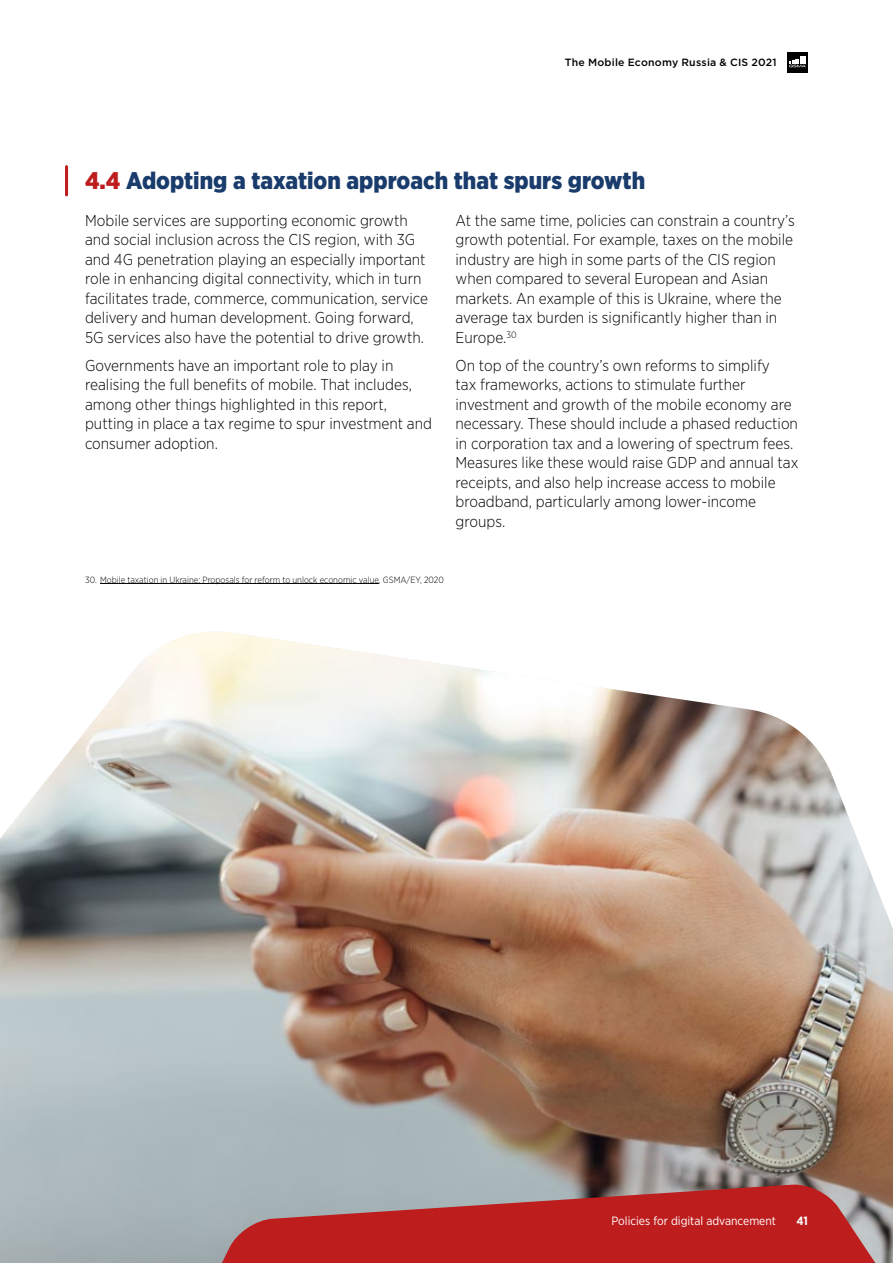
<style>
.page{position:relative;width:893px;height:1263px;background:#fff}
.page>*{position:absolute;margin:0;border:0;box-sizing:border-box;transform-origin:0 0}
.t1{font:900 24px "Gotham Narrow";color:#193c6c}
.t2{font:300 15.75px/19.5px "Gotham Narrow";color:#000}
.t3{font:12px "Gotham Narrow";color:#fff}
.t4{font:700 12px "Gotham Narrow";color:#fff}
.t5{font:500 10.5px "Gotham";letter-spacing:.02em;color:#000}
.t6{font:300 9px "Gotham Narrow";color:#000}
.s1{color:#bd1d1d}
</style>
<div class="page">
<img style="left:0;top:631px;width:893px;height:632px">
<svg style="left:216px;top:1183px;width:668px;height:80px;background:#b44545"></svg>
<div style="left:787px;top:52px;width:21px;height:21px;background:#000"></div>
<svg style="left:789px;top:59px;width:17px;height:8px"></svg>
<div style="left:800px;top:56px;width:6px;height:7px;background:#fff"></div>
<hr style="left:65px;top:167px;width:3px;height:28px;background:#bd1d1d">
<hr style="left:100px;top:583px;width:279px;height:1px;background:#000">
<p class="t5" style="left:565px;top:55px;width:213px">The Mobile Economy Russia &amp; CIS 2021</p>
<h1 class="t1" style="left:85px;top:165px;width:562px"><span class="s1">4.4</span> Adopting a taxation approach that spurs growth</h1>
<p class="t2" style="left:85px;top:210px;width:345px">Mobile services are supporting economic growth and social inclusion across the CIS region, with 3G and 4G penetration playing an especially important role in enhancing digital connectivity, which in turn facilitates trade, commerce, communication, service delivery and human development. Going forward, 5G services also have the potential to drive growth.</p>
<p class="t2" style="left:85px;top:355px;width:349px">Governments have an important role to play in realising the full benefits of mobile. That includes, among other things highlighted in this report, putting in place a tax regime to spur investment and consumer adoption.</p>
<p class="t2" style="left:455px;top:210px;width:341px">At the same time, policies can constrain a country’s growth potential. For example, taxes on the mobile industry are high in some parts of the CIS region when compared to several European and Asian markets. An example of this is Ukraine, where the average tax burden is significantly higher than in Europe.<sup>30</sup></p>
<p class="t2" style="left:455px;top:355px;width:344px">On top of the country’s own reforms to simplify<br>tax frameworks, actions to stimulate further investment and growth of the mobile economy are necessary. These should include a phased reduction in corporation tax and a lowering of spectrum fees.<br>Measures like these would raise GDP and annual tax receipts, and also help increase access to mobile broadband, particularly among lower-income groups.</p>
<p class="t6" style="left:85px;top:574px;width:360px">30. Mobile taxation in Ukraine: Proposals for reform to unlock economic value, GSMA/EY, 2020</p>
<p class="t3" style="left:611px;top:1213px;width:166px">Policies for digital advancement</p>
<p class="t4" style="left:796px;top:1213px;width:13px">41</p>
</div>
